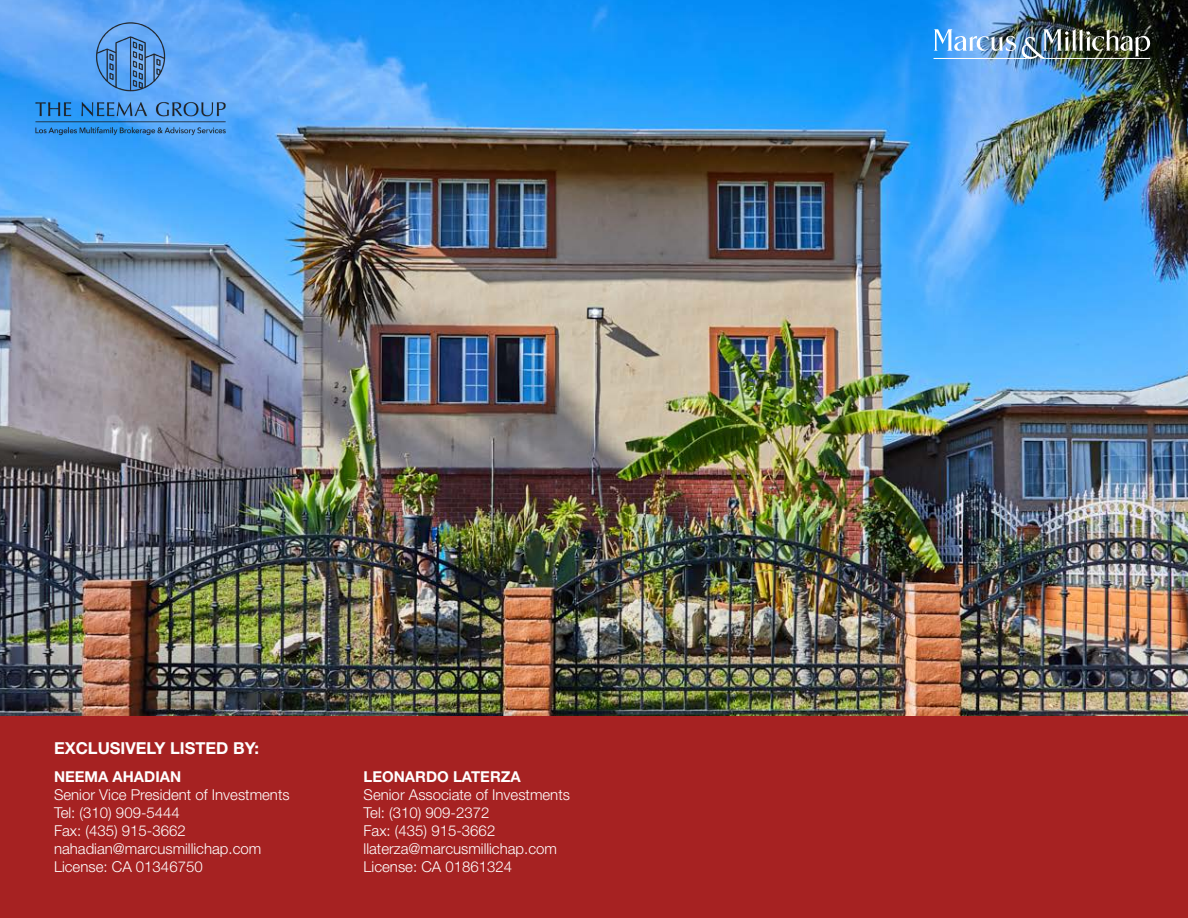
<style>
.page{position:relative;width:1188px;height:918px;background:#fff}
.page>*{position:absolute;margin:0;border:0;box-sizing:border-box;transform-origin:0 0}
.body{font:700 16.5px "Helvetica Neue LT Std";color:#fff}
.body-2{font:300 15px "Helvetica Neue LT Std";color:#fff}
.body-3{font:700 15px "Helvetica Neue LT Std";color:#fff}
</style>
<div class="page">
<img style="left:0;top:0;width:1188px;height:716px">
<img style="left:934px;top:29px;width:216px;height:30px">
<img style="left:26px;top:11px;width:208px;height:135px">
<div style="left:0;top:716px;width:1188px;height:202px;background:#a62222"></div>
<p class="body" style="left:54px;top:738px;width:206px">EXCLUSIVELY LISTED BY:</p>
<p class="body-3" style="left:54px;top:767px;width:129px">NEEMA AHADIAN</p>
<p class="body-2" style="left:54px;top:785px;width:237px">Senior Vice President of Investments</p>
<p class="body-2" style="left:54px;top:803px;width:127px">Tel: (310) 909-5444</p>
<p class="body-2" style="left:54px;top:821px;width:133px">Fax: (435) 915-3662</p>
<p class="body-2" style="left:54px;top:839px;width:209px">nahadian@marcusmillichap.com</p>
<p class="body-2" style="left:54px;top:857px;width:150px">License: CA 01346750</p>
<p class="body-3" style="left:364px;top:767px;width:159px">LEONARDO LATERZA</p>
<p class="body-2" style="left:364px;top:785px;width:208px">Senior Associate of Investments</p>
<p class="body-2" style="left:364px;top:803px;width:127px">Tel: (310) 909-2372</p>
<p class="body-2" style="left:364px;top:821px;width:133px">Fax: (435) 915-3662</p>
<p class="body-2" style="left:364px;top:839px;width:195px">llaterza@marcusmillichap.com</p>
<p class="body-2" style="left:364px;top:857px;width:150px">License: CA 01861324</p>
</div>
